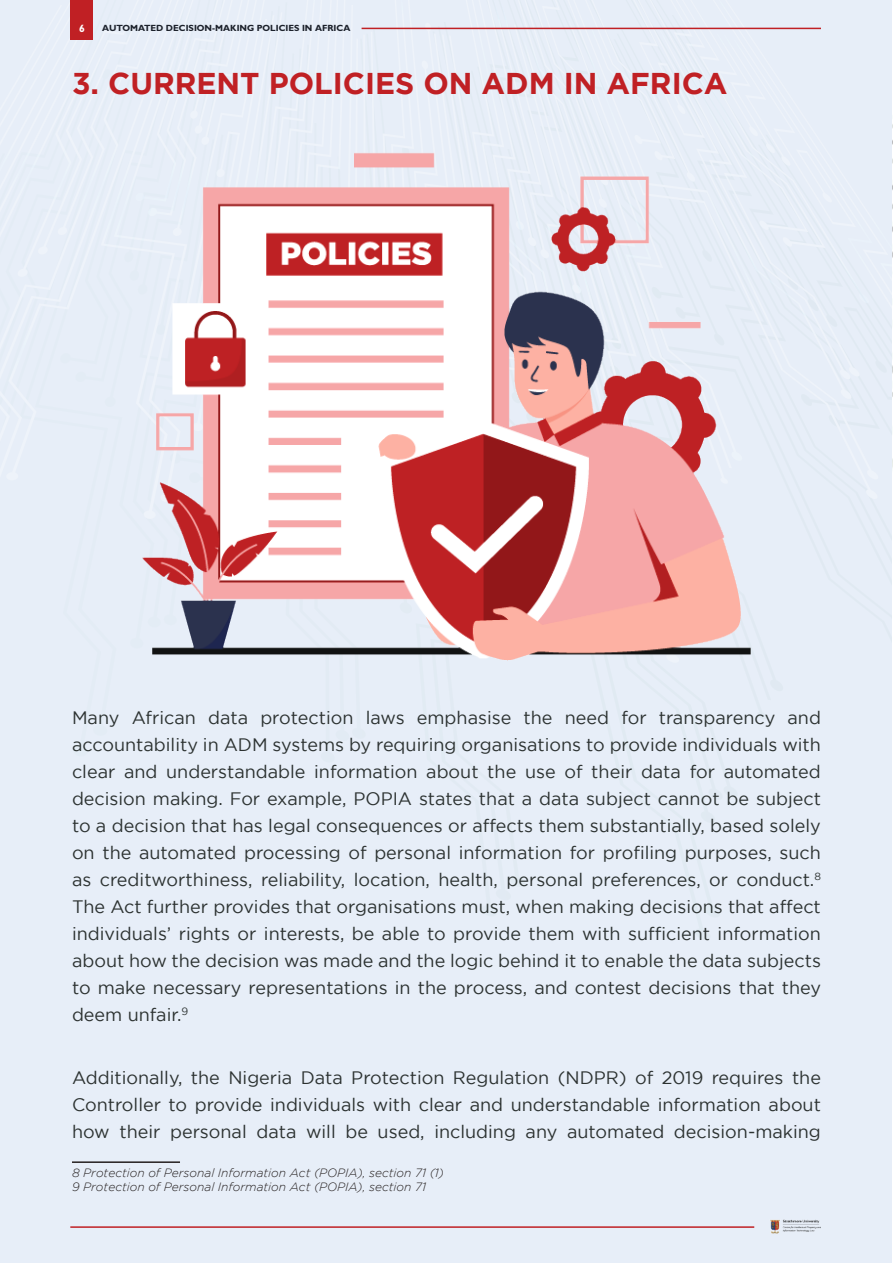
<style>
.page{position:relative;width:893px;height:1263px;background:#e7eef8}
.page>*{position:absolute;margin:0;border:0;box-sizing:border-box;transform-origin:0 0}
.t1{font:700 30px "Gotham";color:#c02024}
.t2{font:18px/27px "Gotham";color:#2c3231;text-align:justify}
.t3{font:italic 300 12px/14.4px "Gotham";color:#241f1f}
.t4{font:700 10.5px "Gill Sans";color:#fff}
.t5{font:700 9px "Gill Sans";color:#1c212b}
</style>
<div class="page">
<svg style="left:653px;top:27px;width:168px;height:3px"></svg>
<svg style="left:892px;top:0;width:1px;height:729px"></svg>
<hr style="left:70px;top:1226px;width:684px;height:2px;background:#c02024">
<img style="left:770px;top:1219px;width:51px;height:15px">
<div style="left:70px;top:0;width:23px;height:39px;background:#c02024"></div>
<hr style="left:362px;top:28px;width:459px;height:1px;background:#c02024">
<hr style="left:72px;top:1161px;width:108px;height:2px;background:#241f1f">
<img style="left:142px;top:152px;width:609px;height:509px">
<p class="t4" style="left:79px;top:22px;width:7px">6</p>
<p class="t5" style="left:102px;top:23px;width:250px">AUTOMATED DECISION-MAKING POLICIES IN AFRICA</p>
<h1 class="t1" style="left:72px;top:66px;width:657px">3. CURRENT POLICIES ON ADM IN AFRICA</h1>
<p class="t2" style="left:72px;top:704px;width:750px">Many African data protection laws emphasise the need for transparency and accountability in ADM systems by requiring organisations to provide individuals with clear and understandable information about the use of their data for automated decision making. For example, POPIA states that a data subject cannot be subject to a decision that has legal consequences or affects them substantially, based solely on the automated processing of personal information for profiling purposes, such as creditworthiness, reliability, location, health, personal preferences, or conduct.<sup>8<br></sup>The Act further provides that organisations must, when making decisions that affect individuals’ rights or interests, be able to provide them with sufficient information about how the decision was made and the logic behind it to enable the data subjects to make necessary representations in the process, and contest decisions that they deem unfair.<sup>9</sup></p>
<p class="t2" style="left:72px;top:1064px;width:750px">Additionally, the Nigeria Data Protection Regulation (NDPR) of 2019 requires the Controller to provide individuals with clear and understandable information about how their personal data will be used, including any automated decision-making</p>
<p class="t3" style="left:72px;top:1165px;width:374px">8 Protection of Personal Information Act (POPIA), section 71 (1)<br>9 Protection of Personal Information Act (POPIA), section 71</p>
</div>
